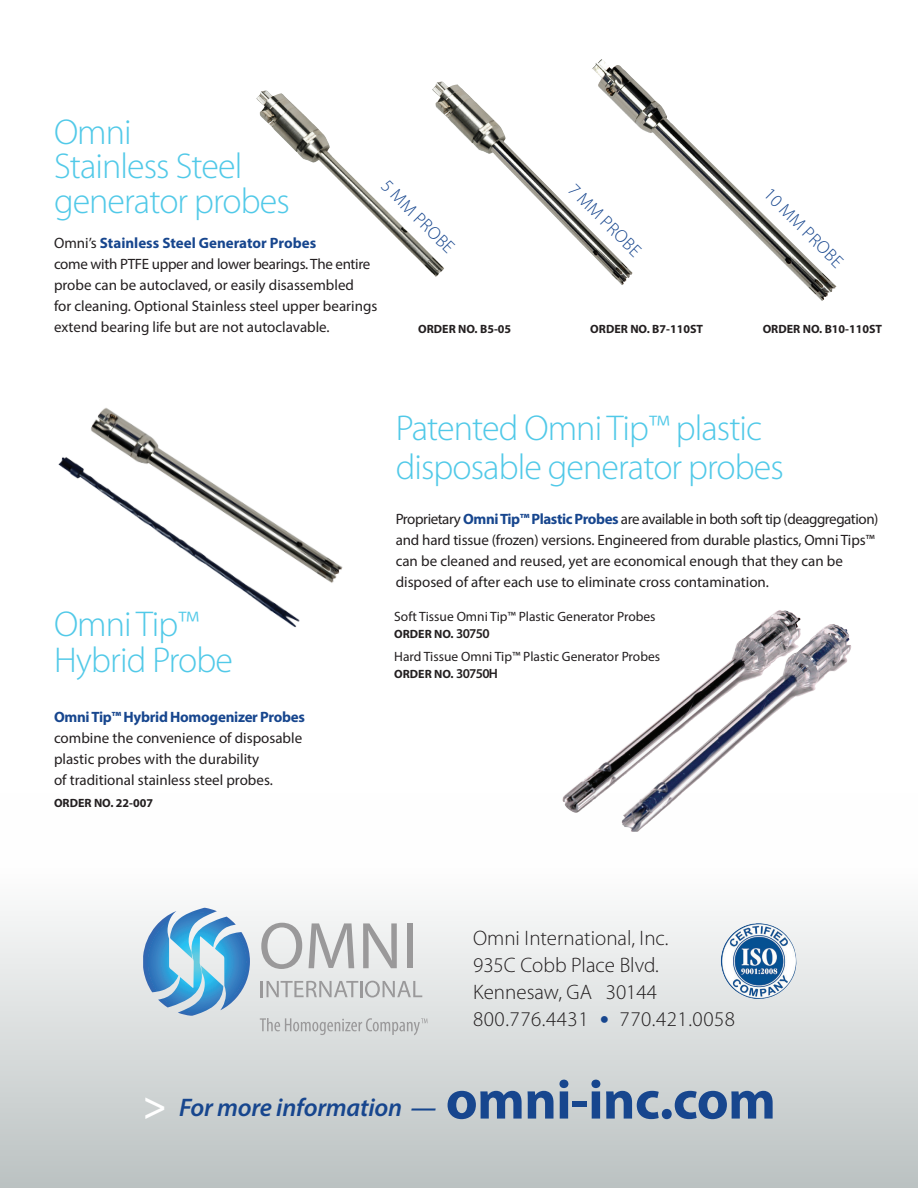
<style>
.page{position:relative;width:918px;height:1188px;background:#fff}
.page>*{position:absolute;margin:0;border:0;box-sizing:border-box;transform-origin:0 0}
.t1{font:300 36px/34.5px "Myriad Pro";letter-spacing:-.025em;color:#51c9e8}
.t2{font:italic 600 25.5px "Myriad Pro";letter-spacing:-.01em;color:#17468e}
.t3{font:300 21px/27px "Myriad Pro";color:#231f20}
.t4{font:300 21px "Myriad Pro";letter-spacing:.025em;color:#231f20}
.t5{font:300 18px "Myriad Pro";color:#17468e}
.t6{font:15px/21px "Myriad Pro";color:#231f20}
.t7{font:700 15px "Myriad Pro";letter-spacing:-.02em;color:#17468e}
.t8{font:13.5px "Myriad Pro";color:#231f20}
.t9{font:700 12px "Myriad Pro";color:#231f20}
.s1{font-weight:700;color:#17468e}
.s2{font-weight:600;font-size:13.5px}
.s3{font-size:40.5px;color:#fff}
.s4{font-weight:700;font-style:normal;font-size:55.5px}
</style>
<div class="page">
<div style="left:0;top:793px;width:918px;height:395px;background:linear-gradient(to bottom,#fff,#bdc4c4)"></div>
<img style="left:720px;top:923px;width:78px;height:77px">
<svg style="left:143px;top:908px;width:107px;height:102px"></svg>
<svg style="left:261px;top:923px;width:41px;height:46px"></svg>
<svg style="left:309px;top:923px;width:45px;height:45px"></svg>
<svg style="left:363px;top:923px;width:34px;height:45px"></svg>
<div style="left:407px;top:923px;width:6px;height:45px;background:#9a999a"></div>
<svg style="left:261px;top:981px;width:161px;height:16px;background:#cacbcb"></svg>
<svg style="left:260px;top:1018px;width:168px;height:17px;background:#cccfcf"></svg>
<img style="left:562px;top:610px;width:217px;height:203px">
<img style="left:58px;top:408px;width:285px;height:220px">
<img style="left:432px;top:59px;width:405px;height:242px">
<svg style="left:601px;top:1016px;width:7px;height:7px"></svg>
<h1 class="t1" style="left:54px;top:115px;width:237px">Omni<br>Stainless Steel generator probes</h1>
<p class="t5" style="left:392px;top:176px;width:96px;rotate:45deg">5 MM PROBE</p>
<p class="t5" style="left:578px;top:179px;width:96px;rotate:45deg">7 MM PROBE</p>
<p class="t5" style="left:774px;top:184px;width:105px;rotate:45deg">10 MM PROBE</p>
<p class="t6" style="left:54px;top:233px;width:325px">Omni’s <span class="s1">Stainless Steel Generator Probes<br></span>come with PTFE upper and lower bearings. The entire probe can be autoclaved, or easily disassembled<br>for cleaning. Optional Stainless steel upper bearings extend bearing life but are not autoclavable.</p>
<p class="t9" style="left:418px;top:321px;width:95px">ORDER NO. B5-05</p>
<p class="t9" style="left:590px;top:321px;width:114px">ORDER NO. B7-110ST</p>
<p class="t9" style="left:763px;top:321px;width:121px">ORDER NO. B10-110ST</p>
<h1 class="t1" style="left:54px;top:607px;width:180px;line-height:36px">Omni Tip™<br>Hybrid Probe</h1>
<p class="t7" style="left:54px;top:707px;width:253px">Omni Tip™ Hybrid Homogenizer Probes</p>
<p class="t6" style="left:54px;top:727px;width:250px">combine the convenience of disposable plastic probes with the durability<br>of traditional stainless steel probes.</p>
<p class="t9" style="left:54px;top:795px;width:101px">ORDER NO. 22-007</p>
<h1 class="t1" style="left:396px;top:409px;width:390px;line-height:39px">Patented Omni Tip™ plastic disposable generator probes</h1>
<p class="t6" style="left:396px;top:508px;width:484px">Proprietary <span class="s1">Omni Tip™ Plastic Probes</span> are available in both soft tip (deaggregation) and hard tissue (frozen) versions. Engineered from durable plastics, Omni Tips™ can be cleaned and reused, yet are economical enough that they can be disposed of after each use to eliminate cross contamination.</p>
<p class="t8" style="left:394px;top:608px;width:263px">Soft Tissue Omni Tip™ Plastic Generator Probes</p>
<p class="t9" style="left:394px;top:626px;width:97px">ORDER NO. <span class="s2">30750</span></p>
<p class="t8" style="left:394px;top:649px;width:267px">Hard Tissue Omni Tip™ Plastic Generator Probes</p>
<p class="t9" style="left:394px;top:666px;width:105px">ORDER NO. <span class="s2">30750H</span></p>
<h3 class="t3" style="left:473px;top:925px;width:197px">Omni International, Inc.<br>935C Cobb Place Blvd.<br>Kennesaw, GA 30144<br>800.776.4431</h3>
<h3 class="t4" style="left:620px;top:1008px;width:117px">770.421.0058</h3>
<h2 class="t2" style="left:142px;top:1091px;width:635px"><span class="s3">&gt;</span> For more information — <span class="s4">omni-inc.com</span></h2>
</div>
